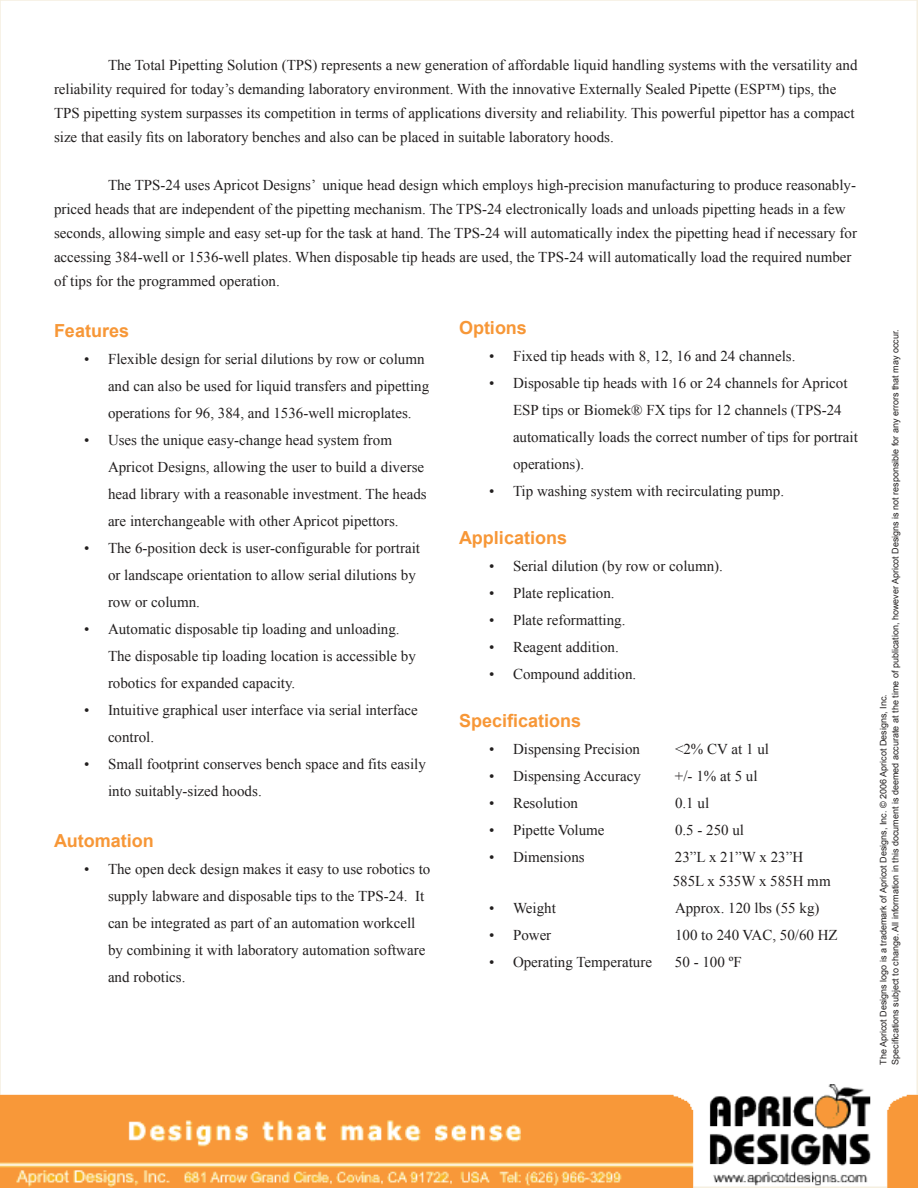
<style>
.page{position:relative;width:918px;height:1188px;background:#fff}
.page>*{position:absolute;margin:0;border:0;box-sizing:border-box;transform-origin:0 0}
.t1{font:700 18px "Arial";color:#f79737}
.t2{font:15px/27px "Times New Roman";color:#221f1f}
.t3{font:9px/12px "Arial";color:#221f1f}
</style>
<div class="page">
<img style="left:0;top:1084px;width:918px;height:104px">
<p class="t2" style="left:54px;top:55px;width:805px;line-height:24px;text-indent:54px">The Total Pipetting Solution (TPS) represents a new generation of affordable liquid handling systems with the versatility and reliability required for today’s demanding laboratory environment. With the innovative Externally Sealed Pipette (ESP™) tips, the TPS pipetting system surpasses its competition in terms of applications diversity and reliability. This powerful pipettor has a compact size that easily fits on laboratory benches and also can be placed in suitable laboratory hoods.</p>
<p class="t2" style="left:54px;top:175px;width:805px;line-height:24px;text-indent:54px">The TPS-24 uses Apricot Designs’ unique head design which employs high-precision manufacturing to produce reasonably&shy;priced heads that are independent of the pipetting mechanism. The TPS-24 electronically loads and unloads pipetting heads in a few seconds, allowing simple and easy set-up for the task at hand. The TPS-24 will automatically index the pipetting head if necessary for accessing 384-well or 1536-well plates. When disposable tip heads are used, the TPS-24 will automatically load the required number of tips for the programmed operation.</p>
<p class="t1" style="left:54px;top:319px;width:77px">Features</p>
<p class="t2" style="left:108px;top:345px;width:323px;text-indent:-24px">• Flexible design for serial dilutions by row or column and can also be used for liquid transfers and pipetting operations for 96, 384, and 1536-well microplates.</p>
<p class="t2" style="left:108px;top:426px;width:320px;text-indent:-24px">• Uses the unique easy-change head system from Apricot Designs, allowing the user to build a diverse head library with a reasonable investment. The heads are interchangeable with other Apricot pipettors.</p>
<p class="t2" style="left:108px;top:534px;width:314px;text-indent:-24px">• The 6-position deck is user-configurable for portrait or landscape orientation to allow serial dilutions by row or column.</p>
<p class="t2" style="left:108px;top:615px;width:309px;text-indent:-24px">• Automatic disposable tip loading and unloading.<br>The disposable tip loading location is accessible by robotics for expanded capacity.</p>
<p class="t2" style="left:108px;top:696px;width:311px;text-indent:-24px">• Intuitive graphical user interface via serial interface control.</p>
<p class="t2" style="left:108px;top:750px;width:319px;text-indent:-24px">• Small footprint conserves bench space and fits easily into suitably-sized hoods.</p>
<p class="t1" style="left:54px;top:829px;width:101px">Automation</p>
<p class="t2" style="left:108px;top:855px;width:324px;text-indent:-24px">• The open deck design makes it easy to use robotics to supply labware and disposable tips to the TPS-24. It can be integrated as part of an automation workcell by combining it with laboratory automation software and robotics.</p>
<p class="t1" style="left:459px;top:315px;width:70px">Options</p>
<p class="t2" style="left:489px;top:342px;width:308px">• Fixed tip heads with 8, 12, 16 and 24 channels.</p>
<p class="t2" style="left:513px;top:369px;width:346px;text-indent:-24px">• Disposable tip heads with 16 or 24 channels for Apricot ESP tips or Biomek® FX tips for 12 channels (TPS-24 automatically loads the correct number of tips for portrait operations).</p>
<p class="t2" style="left:489px;top:477px;width:297px">• Tip washing system with recirculating pump.</p>
<p class="t1" style="left:459px;top:525px;width:110px">Applications</p>
<p class="t2" style="left:489px;top:552px;width:235px">• Serial dilution (by row or column).</p>
<p class="t2" style="left:489px;top:579px;width:127px">• Plate replication.</p>
<p class="t2" style="left:489px;top:606px;width:138px">• Plate reformatting.</p>
<p class="t2" style="left:489px;top:633px;width:131px">• Reagent addition.</p>
<p class="t2" style="left:489px;top:660px;width:149px">• Compound addition.</p>
<p class="t1" style="left:459px;top:708px;width:124px">Specifications</p>
<p class="t2" style="left:489px;top:735px;width:153px">• Dispensing Precision</p>
<p class="t2" style="left:675px;top:737px;width:96px">&lt;2% CV at 1 ul</p>
<p class="t2" style="left:489px;top:762px;width:153px">• Dispensing Accuracy</p>
<p class="t2" style="left:675px;top:764px;width:84px">+/- 1% at 5 ul</p>
<p class="t2" style="left:489px;top:789px;width:91px">• Resolution</p>
<p class="t2" style="left:675px;top:791px;width:36px">0.1 ul</p>
<p class="t2" style="left:489px;top:816px;width:117px">• Pipette Volume</p>
<p class="t2" style="left:675px;top:818px;width:71px">0.5 - 250 ul</p>
<p class="t2" style="left:489px;top:843px;width:97px">• Dimensions</p>
<p class="t2" style="left:673px;top:846px;width:159px;line-height:24px">23”L x 21”W x 23”H<br>585L x 535W x 585H mm</p>
<p class="t2" style="left:489px;top:894px;width:68px">• Weight</p>
<p class="t2" style="left:675px;top:896px;width:146px">Approx. 120 lbs (55 kg)</p>
<p class="t2" style="left:489px;top:921px;width:64px">• Power</p>
<p class="t2" style="left:675px;top:923px;width:164px">100 to 240 VAC, 50/60 HZ</p>
<p class="t2" style="left:489px;top:948px;width:165px">• Operating Temperature</p>
<p class="t2" style="left:675px;top:950px;width:68px">50 - 100 ºF</p>
<p class="t3" style="left:878px;top:1065px;width:737px;rotate:-90deg">The Apricot Designs logo is a trademark of Apricot Designs, Inc. © 2006 Apricot Designs, Inc.<br>Specifications subject to change. All information in this document is deemed accurate at the time of publication, however Apricot Designs is not responsible for any errors that may occur.</p>
</div>
